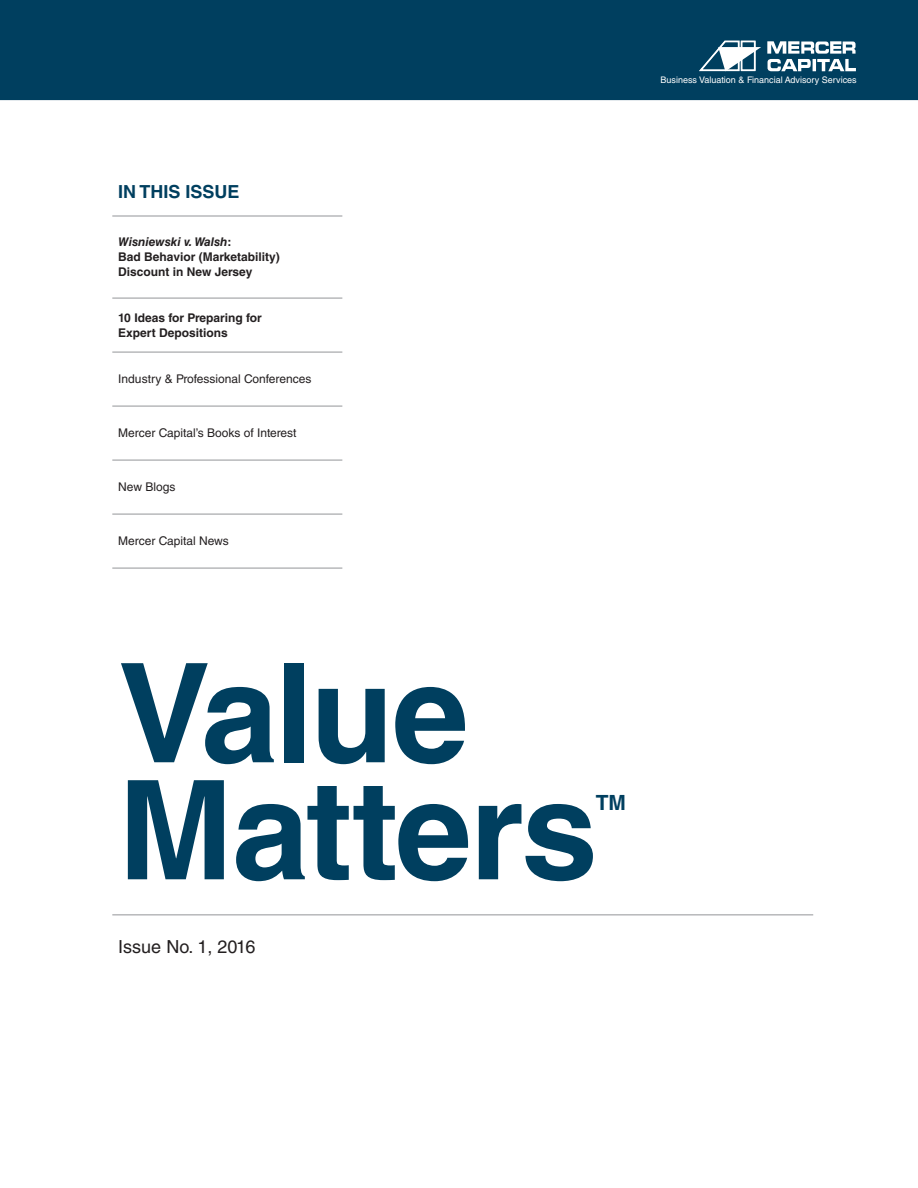
<style>
.page{position:relative;width:918px;height:1188px;background:#fff}
.page>*{position:absolute;margin:0;border:0;box-sizing:border-box;transform-origin:0 0}
.t1{font:700 138px/117px "Helvetica LT Std";letter-spacing:-.02em;color:#003f5f}
.t2{font:700 21px "Helvetica LT Std";color:#003f5f}
.t3{font:18px "Helvetica LT Std";color:#231f20}
.t4{font:700 18px "Helvetica LT Std";color:#003f5f}
.t5{font:700 12px/15px "Helvetica LT Std";color:#231f20}
.t6{font:12px "Helvetica LT Std";color:#231f20}
.t7{font:9px "Helvetica LT Std";color:#fff}
.s1{font-style:italic}
</style>
<div class="page">
<hr style="left:112px;top:216px;width:230px;height:1px;background:#939598">
<hr style="left:112px;top:298px;width:230px;height:1px;background:#939598">
<hr style="left:112px;top:352px;width:230px;height:1px;background:#939598">
<hr style="left:112px;top:406px;width:230px;height:1px;background:#939598">
<hr style="left:112px;top:460px;width:230px;height:1px;background:#939598">
<hr style="left:112px;top:514px;width:230px;height:1px;background:#939598">
<hr style="left:112px;top:568px;width:230px;height:1px;background:#939598">
<hr style="left:112px;top:915px;width:701px;height:1px;background:#939598">
<div style="left:0;top:0;width:918px;height:99px;background:#003f5f"></div>
<div style="left:0;top:0;width:918px;height:100px;border:2px solid #003f5f"></div>
<svg style="left:767px;top:41px;width:89px;height:30px"></svg>
<svg style="left:699px;top:41px;width:62px;height:30px"></svg>
<h3 class="t4" style="left:118px;top:180px;width:123px">IN THIS ISSUE</h3>
<p class="t5" style="left:118px;top:234px;width:163px"><span class="s1">Wisniewski v. Walsh</span>:<br>Bad Behavior (Marketability)<br>Discount in New Jersey</p>
<p class="t5" style="left:118px;top:310px;width:145px">10 Ideas for Preparing for<br>Expert Depositions</p>
<p class="t6" style="left:118px;top:372px;width:195px">Industry &amp; Professional Conferences</p>
<p class="t6" style="left:118px;top:426px;width:180px">Mercer Capital’s Books of Interest</p>
<p class="t6" style="left:118px;top:480px;width:59px">New Blogs</p>
<p class="t6" style="left:118px;top:534px;width:112px">Mercer Capital News</p>
<p class="t7" style="left:661px;top:75px;width:198px">Business Valuation &amp; Financial Advisory Services</p>
<h1 class="t1" style="left:118px;top:653px;width:481px">Value<br>Matters</h1>
<h2 class="t2" style="left:596px;top:790px;width:32px">TM</h2>
<h3 class="t3" style="left:118px;top:936px;width:139px">Issue No. 1, 2016</h3>
</div>
